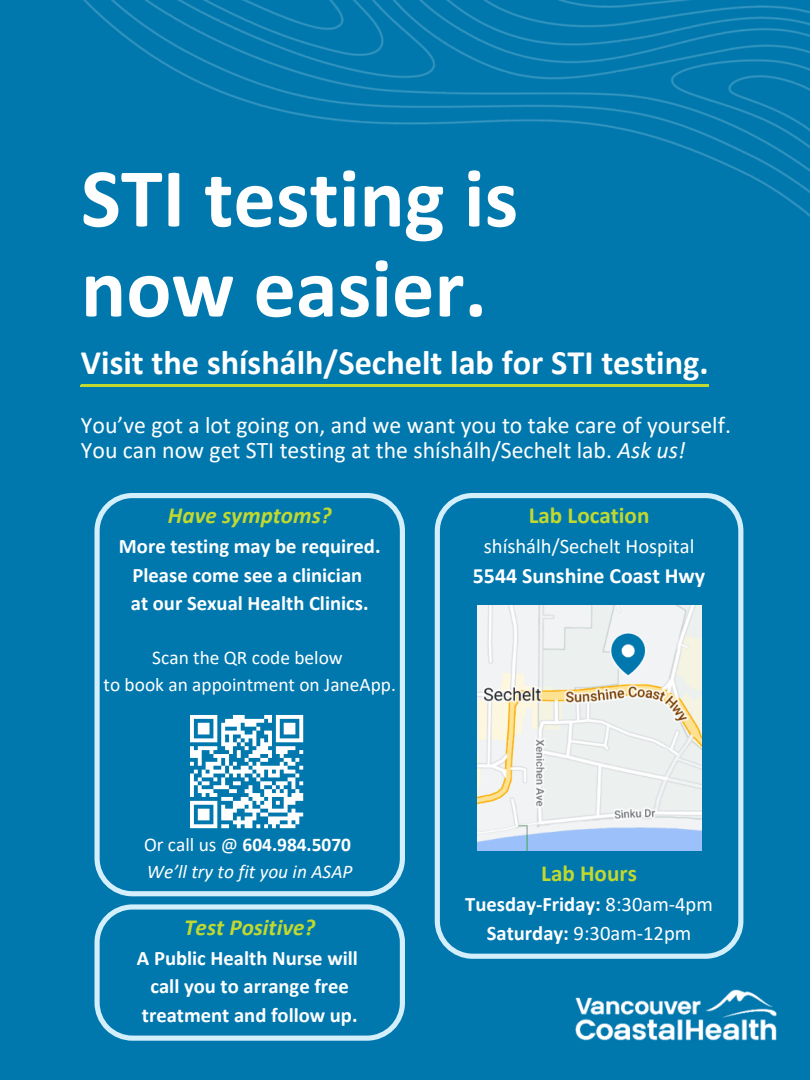
<style>
.page{position:relative;width:810px;height:1080px;background:#0078ae}
.page>*{position:absolute;margin:0;border:0;box-sizing:border-box;transform-origin:0 0}
.t1{font:700 84.38px/90px "Calibri";color:#fff}
.t2{font:700 34.38px "Calibri";color:#fff}
.t3{font:23.75px/25.3px "Calibri";color:#fff}
.t4{font:italic 700 23.12px "Calibri";color:#c1d82f}
.t5{font:700 23.12px "Calibri";color:#c1d82f}
.t6{font:700 21.88px "Calibri";color:#fff}
.t7{font:700 20.62px/28.6px "Calibri";color:#fff;text-align:center}
.t8{font:20.62px "Calibri";color:#fff}
.t9{font:19.38px "Calibri";color:#fff}
.t10{font:italic 19.38px "Calibri";color:#fff}
.t11{font:700 19.38px "Calibri";color:#fff}
.s1{font-style:italic}
.s2{font-weight:400}
.s3{font-weight:700}
</style>
<div class="page">
<img style="left:83px;top:0;width:727px;height:217px">
<img style="left:575px;top:989px;width:201px;height:52px">
<svg style="left:81px;top:385px;width:628px;height:2px"></svg>
<svg style="left:95px;top:493px;width:310px;height:403px"></svg>
<svg style="left:94px;top:904px;width:311px;height:137px"></svg>
<div style="left:182px;top:707px;width:129px;height:129px;background:#0078ae"></div>
<svg style="left:190px;top:715px;width:114px;height:114px"></svg>
<svg style="left:435px;top:493px;width:308px;height:466px"></svg>
<img style="left:477px;top:606px;width:224px;height:244px">
<p class="t1" style="left:81px;top:160px;width:439px">STI testing is now easier.</p>
<p class="t2" style="left:81px;top:348px;width:629px">Visit the shíshálh/Sechelt lab for STI testing.</p>
<p class="t3" style="left:81px;top:414px;width:651px">You’ve got a lot going on, and we want you to take care of yourself.<br>You can now get STI testing at the shíshálh/Sechelt lab. <span class="s1">Ask us!</span></p>
<p class="t4" style="left:168px;top:506px;width:165px">Have symptoms?</p>
<p class="t7" style="left:119px;top:534px;width:263px">More testing may be required.<br>Please come see a clinician<br>at our Sexual Health Clinics.</p>
<h3 class="t9" style="left:152px;top:650px;width:192px">Scan the QR code below</h3>
<h4 class="t9" style="left:104px;top:677px;width:294px">to book an appointment on JaneApp.</h4>
<p class="t11" style="left:144px;top:837px;width:209px"><span class="s2">Or call us @</span> 604.984.5070</p>
<p class="t10" style="left:147px;top:864px;width:207px">We’ll try to fit you in ASAP</p>
<p class="t4" style="left:184px;top:917px;width:133px">Test Positive?</p>
<p class="t7" style="left:137px;top:945px;width:222px">A Public Health Nurse will call you to arrange free treatment and follow up.</p>
<p class="t5" style="left:529px;top:506px;width:122px">Lab Location</p>
<p class="t8" style="left:484px;top:538px;width:212px">shíshálh/Sechelt Hospital</p>
<h4 class="t6" style="left:473px;top:567px;width:234px">5544 Sunshine Coast Hwy</h4>
<p class="t5" style="left:541px;top:864px;width:97px">Lab Hours</p>
<p class="t7" style="left:465px;top:892px;width:249px">Tuesday-Friday: <span class="s2">8:30am-4pm</span></p>
<p class="t8" style="left:487px;top:925px;width:206px"><span class="s3">Saturday:</span> 9:30am-12pm</p>
</div>
